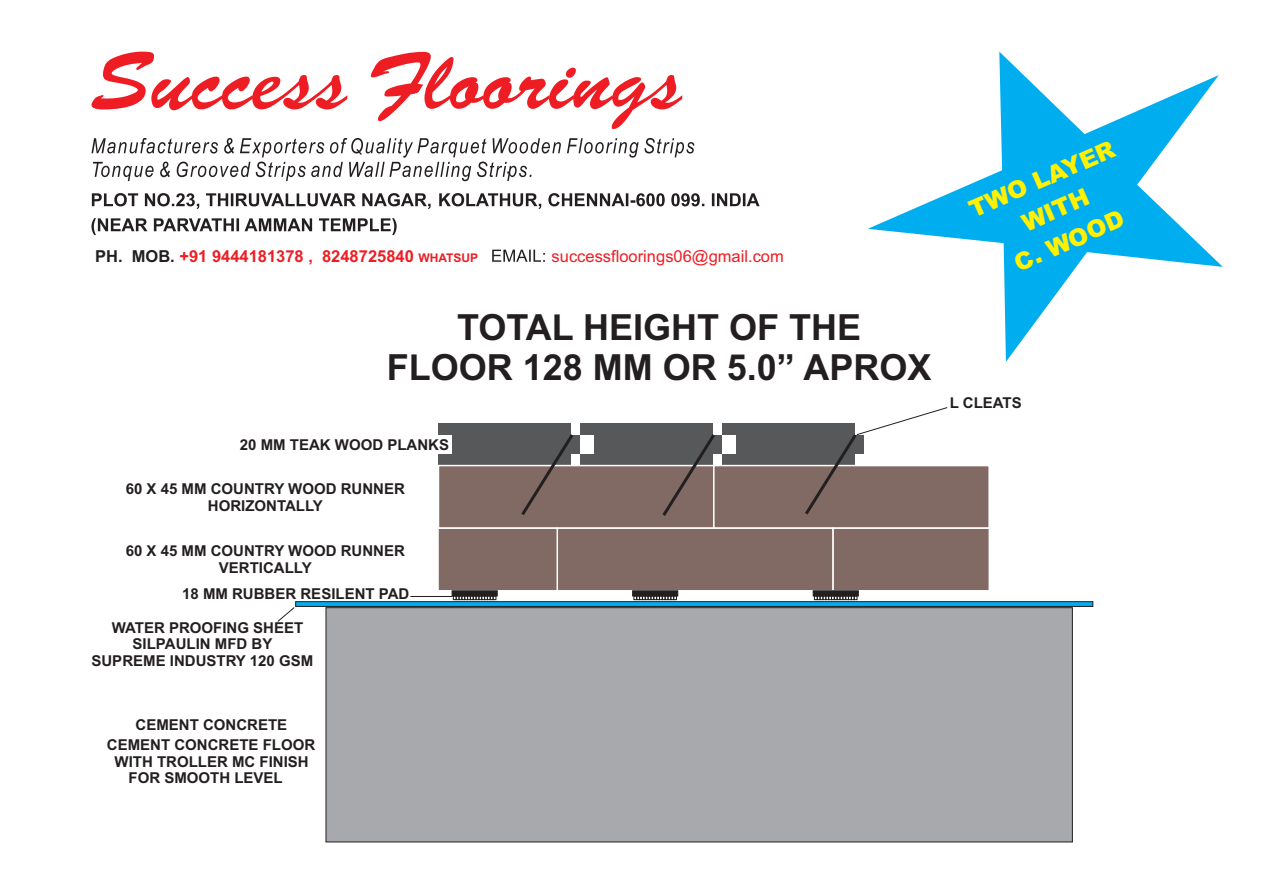
<style>
.page{position:relative;width:1263px;height:893px;background:#fff}
.page>*{position:absolute;margin:0;border:0;box-sizing:border-box;transform-origin:0 0}
.t1{font:700 36px/40.2px "Arial";color:#231f20;text-align:center}
.t2{font:900 24px "Arial";color:#fff101}
.t3{font:700 16.5px "Arial";color:#ee1d23}
.t4{font:16.5px "Arial";color:#ee1d23}
.t5{font:700 15px/16.8px "Arial";color:#231f20;text-align:center}
.s1{color:#231f20}
.s2{font-size:12px}
</style>
<div class="page">
<svg style="left:92px;top:193px;width:339px;height:16px"></svg>
<svg style="left:439px;top:193px;width:320px;height:16px"></svg>
<svg style="left:91px;top:218px;width:306px;height:17px"></svg>
<svg style="left:91px;top:52px;width:591px;height:77px"></svg>
<svg style="left:492px;top:250px;width:53px;height:12px"></svg>
<svg style="left:91px;top:138px;width:603px;height:43px"></svg>
<svg style="left:277px;top:607px;width:18px;height:15px"></svg>
<div style="left:326px;top:607px;width:746px;height:235px;background:#a8a9ad;border:1px solid #231f20"></div>
<div style="left:567px;top:435px;width:13px;height:19px;background:#57585a"></div>
<div style="left:438px;top:423px;width:133px;height:43px;background:#57585a"></div>
<div style="left:438px;top:435px;width:14px;height:19px;background:#fff"></div>
<div style="left:580px;top:423px;width:133px;height:43px;background:#57585a"></div>
<div style="left:709px;top:435px;width:13px;height:19px;background:#57585a"></div>
<div style="left:580px;top:435px;width:13px;height:19px;background:#fff"></div>
<div style="left:722px;top:423px;width:133px;height:43px;background:#57585a"></div>
<div style="left:722px;top:435px;width:13px;height:19px;background:#fff"></div>
<div style="left:438px;top:465px;width:276px;height:64px;background:#806a63;border:2px solid #fff"></div>
<div style="left:713px;top:465px;width:277px;height:64px;background:#806a63;border:2px solid #fff"></div>
<div style="left:556px;top:527px;width:278px;height:65px;background:#806a63;border:2px solid #fff"></div>
<div style="left:832px;top:527px;width:158px;height:65px;background:#806a63;border:2px solid #fff"></div>
<div style="left:437px;top:527px;width:121px;height:65px;background:#806a63;border:2px solid #fff"></div>
<div style="left:452px;top:591px;width:45px;height:5px;background:#231f20"></div>
<svg style="left:453px;top:596px;width:43px;height:4px"></svg>
<div style="left:632px;top:591px;width:46px;height:5px;background:#231f20"></div>
<svg style="left:634px;top:596px;width:43px;height:4px"></svg>
<div style="left:813px;top:591px;width:45px;height:5px;background:#231f20"></div>
<svg style="left:814px;top:596px;width:43px;height:4px"></svg>
<svg style="left:518px;top:434px;width:58px;height:81px"></svg>
<svg style="left:659px;top:434px;width:59px;height:85px"></svg>
<hr style="left:410px;top:596px;width:42px;height:1px;background:#231f20">
<svg style="left:802px;top:407px;width:145px;height:108px"></svg>
<svg style="left:295px;top:601px;width:798px;height:6px;background:#117fa9"></svg>
<svg style="left:868px;top:52px;width:355px;height:310px"></svg>
<svg style="left:1045px;top:161px;width:24px;height:23px"></svg>
<p class="t3" style="left:95px;top:250px;width:385px"><span class="s1">PH. MOB.</span> +91 9444181378 , 8248725840 <span class="s2">WHATSUP</span></p>
<p class="t4" style="left:552px;top:250px;width:234px">successfloorings06@gmail.com</p>
<h1 class="t1" style="left:387px;top:310px;width:546px">TOTAL HEIGHT OF THE<br>FLOOR 128 MM OR 5.0” APROX</h1>
<p class="t5" style="left:240px;top:437px;width:211px">20 MM TEAK WOOD PLANKS</p>
<p class="t5" style="left:126px;top:482px;width:281px">60 X 45 MM COUNTRY WOOD RUNNER<br>HORIZONTALLY</p>
<p class="t5" style="left:126px;top:544px;width:281px">60 X 45 MM COUNTRY WOOD RUNNER<br>VERTICALLY</p>
<p class="t5" style="left:182px;top:586px;width:229px">18 MM RUBBER RESILENT PAD</p>
<p class="t5" style="left:112px;top:621px;width:193px">WATER PROOFING SHEET</p>
<p class="t5" style="left:133px;top:636px;width:141px">SILPAULIN MFD BY</p>
<p class="t5" style="left:91px;top:653px;width:223px">SUPREME INDUSTRY 120 GSM</p>
<h2 class="t2" style="left:967px;top:203px;width:158px;rotate:-24deg">TWO L YER</h2>
<h2 class="t2" style="left:1020px;top:216px;width:72px;rotate:-24deg">WITH</h2>
<h2 class="t2" style="left:1012px;top:257px;width:119px;rotate:-24deg">C. WOOD</h2>
<p class="t5" style="left:950px;top:395px;width:73px">L CLEATS</p>
<p class="t5" style="left:107px;top:716px;width:210px;line-height:19.6px">CEMENT CONCRETE<br>CEMENT CONCRETE FLOOR</p>
<p class="t5" style="left:129px;top:754px;width:182px;text-align:left;text-indent:-14px">WITH TROLLER MC FINISH<br>FOR SMOOTH LEVEL</p>
</div>
